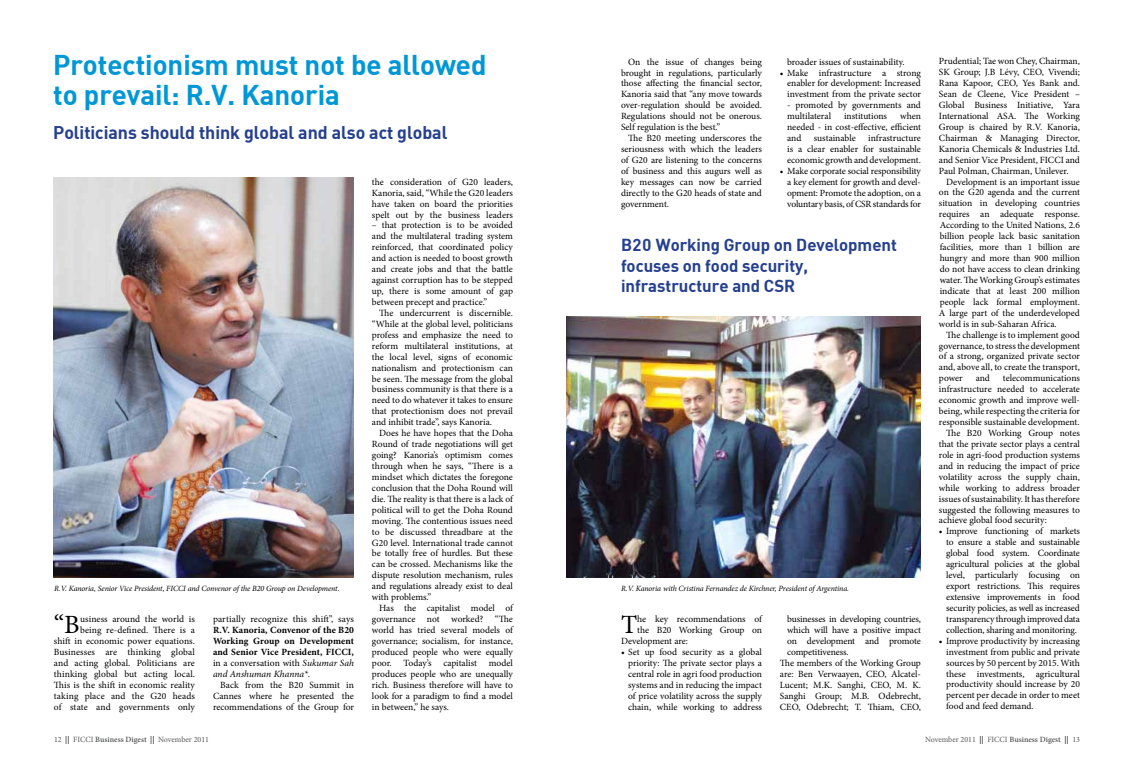
<style>
.page{position:relative;width:1134px;height:766px;background:#fff}
.page>*{position:absolute;margin:0;border:0;box-sizing:border-box;transform-origin:0 0}
.t1{font:700 28px/30px "Sapient Sans";color:#0097d6}
.t2{font:26.3px "Minion Pro";color:#000}
.t3{font:700 18px "Sapient Sans";color:#25408f}
.t4{font:700 17px/20.4px "Sapient Sans";color:#25408f}
.t5{font:9.5px/10.9px "Minion Pro";color:#000;text-align:justify}
.t6{font:700 9.5px/10.9px "Minion Pro";letter-spacing:.005em;color:#000;text-align:justify}
.t7{font:9.5px "Minion Pro";letter-spacing:-.02em;color:#000}
.t8{font:italic 8px "Minion Pro";letter-spacing:-.01em;color:#000}
.t9{font:8px "Minion Pro";color:#58595b}
.s1{font-weight:400}
.s2{font-weight:400;font-style:italic}
.s3{color:#000}
.s4{font-weight:600}
</style>
<div class="page">
<img style="left:54px;top:178px;width:300px;height:399px">
<img style="left:567px;top:316px;width:354px;height:261px">
<h1 class="t1" style="left:53px;top:49px;width:435px">Protectionism must not be allowed to prevail: R.V. Kanoria</h1>
<h3 class="t3" style="left:53px;top:120px;width:396px">Politicians should think global and also act global</h3>
<p class="t8" style="left:54px;top:583px;width:287px">R.V. Kanoria, Senior Vice President, FICCI and Convenor of the B20 Group on Development.</p>
<h2 class="t2" style="left:54px;top:607px;width:27px">“B</h2>
<p class="t5" style="left:54px;top:613px;width:143px;text-align:right">usiness around the world is<br>being re-defined. There is a<br>shift in economic power equations.<br>Businesses are thinking global and acting global. Politicians are thinking global but acting local.<br>This is the shift in economic reality taking place and the G20 heads of state and governments only</p>
<p class="t5" style="left:213px;top:613px;width:142px">partially recognize this shift”, says</p>
<p class="t6" style="left:213px;top:624px;width:142px">R.V. Kanoria, Convenor of the B20<br>Working Group on Development and Senior Vice President, FICCI, <span class="s1">in a conversation with</span> <span class="s2">Sukumar Sah and Anshuman Khanna*.</span></p>
<p class="t5" style="left:213px;top:679px;width:142px;text-indent:7px">Back from the B20 Summit in Cannes where he presented the recommendations of the Group for</p>
<p class="t5" style="left:372px;top:176px;width:142px">the consideration of G20 leaders, Kanoria, said, “While the G20 leaders have taken on board the priorities spelt out by the business leaders</p>
<p class="t5" style="left:372px;top:220px;width:142px">– that protection is to be avoided and the multilateral trading system reinforced, that coordinated policy and action is needed to boost growth and create jobs and that the battle against corruption has to be stepped up, there is some amount of gap between precept and practice.”</p>
<p class="t5" style="left:372px;top:307px;width:142px;text-indent:7px">The undercurrent is discernible. “While at the global level, politicians profess and emphasize the need to reform multilateral institutions, at the local level, signs of economic nationalism and protectionism can be seen. The message from the global business community is that there is a need to do whatever it takes to ensure that protectionism does not prevail and inhibit trade”, says Kanoria.</p>
<p class="t5" style="left:372px;top:427px;width:142px;text-indent:7px">Does he have hopes that the Doha Round of trade negotiations will get going? Kanoria’s optimism comes through when he says, “There is a mindset which dictates the foregone conclusion that the Doha Round will die. The reality is that there is a lack of political will to get the Doha Round moving. The contentious issues need to be discussed threadbare at the G20 level. International trade cannot be totally free of hurdles. But these can be crossed. Mechanisms like the dispute resolution mechanism, rules and regulations already exist to deal with problems.”</p>
<p class="t5" style="left:372px;top:602px;width:142px;text-indent:7px">Has the capitalist model of governance not worked? “The world has tried several models of governance; socialism, for instance, produced people who were equally poor. Today’s capitalist model produces people who are unequally rich. Business therefore will have to look for a paradigm to find a model in between,” he says.</p>
<p class="t5" style="left:621px;top:56px;width:142px;text-indent:7px">On the issue of changes being brought in regulations, particularly those affecting the financial sector, Kanoria said that “any move towards over-regulation should be avoided.<br>Regulations should not be onerous.<br>Self regulation is the best.”</p>
<p class="t5" style="left:621px;top:133px;width:142px;text-indent:7px">The B20 meeting underscores the seriousness with which the leaders of G20 are listening to the concerns of business and this augurs well as key messages can now be carried directly to the G20 heads of state and government.</p>
<h3 class="t4" style="left:621px;top:234px;width:277px">B20 Working Group on Development focuses on food security, infrastructure and CSR</h3>
<p class="t5" style="left:787px;top:56px;width:119px">broader issues of sustainability.</p>
<p class="t5" style="left:787px;top:67px;width:135px;text-indent:-7px">• Make infrastructure a strong enabler for development: Increased investment from the private sector</p>
<p class="t5" style="left:787px;top:100px;width:135px">- promoted by governments and multilateral</p>
<p class="t5" style="left:787px;top:111px;width:135px;text-indent:113px">when needed - in cost-effective, efficient and</p>
<p class="t5" style="left:844px;top:111px;width:45px">institutions</p>
<p class="t5" style="left:787px;top:133px;width:135px;text-indent:81px">infrastructure is a clear enabler for sustainable economic growth and development.</p>
<p class="t5" style="left:787px;top:165px;width:135px;text-indent:-7px">• Make corporate social responsibility a key element for growth and devel&shy;opment: Promote the adoption, on a voluntary basis, of CSR standards for</p>
<p class="t5" style="left:814px;top:133px;width:43px">sustainable</p>
<p class="t8" style="left:621px;top:583px;width:230px">R.V. Kanoria with Cristina Fernandez de Kirchner, President of Argentina.</p>
<h2 class="t2" style="left:621px;top:607px;width:18px">T</h2>
<p class="t5" style="left:637px;top:613px;width:126px">he key recommendations of</p>
<p class="t5" style="left:787px;top:613px;width:135px">businesses in developing countries,</p>
<p class="t5" style="left:787px;top:624px;width:135px">which will have a positive impact</p>
<p class="t7" style="left:787px;top:634px;width:135px">on development and promote</p>
<p class="t5" style="left:787px;top:646px;width:63px">competitiveness.</p>
<p class="t5" style="left:780px;top:657px;width:142px">The members of the Working Group</p>
<p class="t5" style="left:780px;top:668px;width:142px">are: Ben Verwaayen, CEO, Alcatel-</p>
<p class="t5" style="left:780px;top:679px;width:142px">Lucent; M.K. Sanghi, CEO, M. K.</p>
<p class="t5" style="left:780px;top:690px;width:142px">Sanghi Group; M.B. Odebrecht,</p>
<p class="t5" style="left:780px;top:701px;width:142px">CEO, Odebrecht; T. Thiam, CEO,</p>
<p class="t5" style="left:637px;top:624px;width:126px">the B20 Working Group on</p>
<p class="t5" style="left:621px;top:635px;width:69px">Development are:</p>
<p class="t5" style="left:628px;top:646px;width:135px;text-indent:-7px">• Set up food security as a global priority: The private sector plays a central role in agri food production systems and in reducing the impact of price volatility across the supply chain, while working to address</p>
<p class="t5" style="left:939px;top:56px;width:142px">Prudential; Tae won Chey, Chairman, SK Group; J.B Lévy, CEO, Vivendi; Rana Kapoor, CEO, Yes Bank and.<br>Sean de Cleene, Vice President – Global Business Initiative, Yara International ASA. The Working Group is chaired by R.V. Kanoria, Chairman &amp; Managing Director, Kanoria Chemicals &amp; Industries Ltd. and Senior Vice President, FICCI and Paul Polman, Chairman, Unilever.</p>
<p class="t5" style="left:939px;top:176px;width:142px;text-indent:7px">Development is an important issue on the G20 agenda and the current situation in developing countries requires an adequate response.<br>According to the United Nations, 2.6 billion people lack basic sanitation facilities, more than 1 billion are hungry and more than 900 million do not have access to clean drinking water. The Working Group’s estimates indicate that at least 200 million people lack formal employment.<br>A large part of the underdeveloped world is in sub-Saharan Africa.</p>
<p class="t5" style="left:939px;top:329px;width:142px;text-indent:7px">The challenge is to implement good governance, to stress the development of a strong, organized private sector and, above all, to create the transport, power</p>
<p class="t5" style="left:976px;top:373px;width:16px">and</p>
<p class="t5" style="left:1003px;top:373px;width:79px">telecommunications</p>
<p class="t5" style="left:939px;top:383px;width:142px">infrastructure needed to accelerate</p>
<p class="t5" style="left:939px;top:394px;width:142px">economic growth and improve well-</p>
<p class="t5" style="left:939px;top:405px;width:142px">being, while respecting the criteria for</p>
<p class="t5" style="left:939px;top:416px;width:142px">responsible sustainable development.</p>
<p class="t5" style="left:946px;top:427px;width:135px">The B20 Working Group notes</p>
<p class="t5" style="left:939px;top:438px;width:142px">that the private sector plays a central</p>
<p class="t5" style="left:939px;top:449px;width:142px">role in agri-food production systems</p>
<p class="t5" style="left:939px;top:460px;width:142px">and in reducing the impact of price</p>
<p class="t5" style="left:939px;top:471px;width:142px">volatility across the supply chain,</p>
<p class="t5" style="left:939px;top:482px;width:142px">while working to address broader</p>
<p class="t5" style="left:939px;top:493px;width:142px">issues of sustainability. It has therefore</p>
<p class="t5" style="left:939px;top:504px;width:142px">suggested the following measures to</p>
<p class="t5" style="left:939px;top:515px;width:110px">achieve global food security:</p>
<p class="t5" style="left:946px;top:526px;width:135px;text-indent:-7px">• Improve functioning of markets to ensure a stable and sustainable global food system. Coordinate agricultural policies at the global level, particularly focusing on export restrictions. This requires extensive improvements in food security policies, as well as increased transparency through improved data collection, sharing and monitoring.</p>
<p class="t5" style="left:946px;top:635px;width:135px;text-indent:-7px">• Improve productivity by increasing investment from public and private sources by 50 percent by 2015. With these investments, agricultural productivity should increase by 20 percent per decade in order to meet food and feed demand.</p>
<p class="t9" style="left:54px;top:733px;width:157px">12 <span class="s3">||</span> FICCI <span class="s4">Business Digest</span> <span class="s3">||</span> November 2011</p>
<p class="t9" style="left:925px;top:733px;width:157px">November 2011 <span class="s3">||</span> FICCI <span class="s4">Business Digest</span> <span class="s3">||</span> 13</p>
</div>
